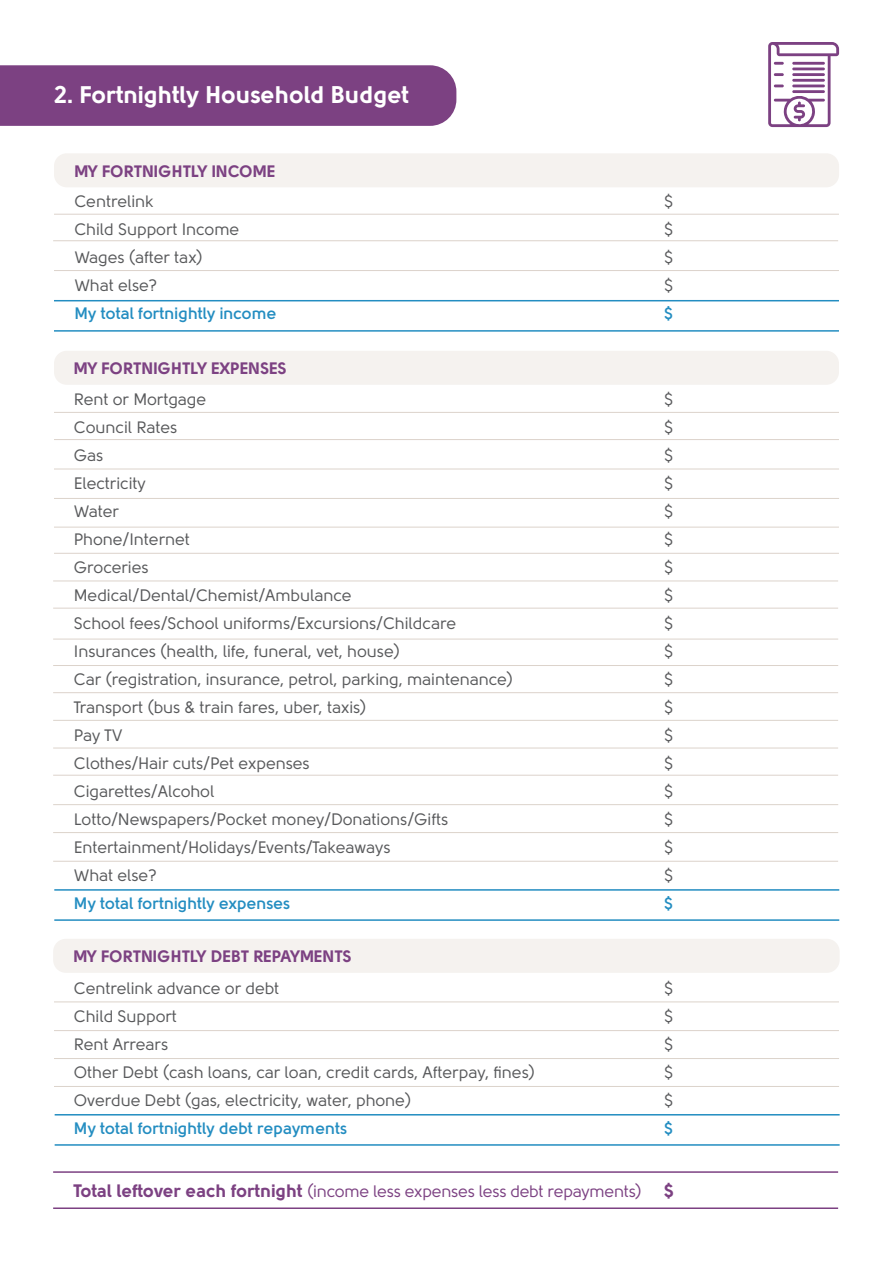
<style>
.page{position:relative;width:893px;height:1263px;background:#fff}
.page>*{position:absolute;margin:0;border:0;box-sizing:border-box;transform-origin:0 0}
.t1{font:900 24px "Solomon";color:#fff}
.t2{font:16.5px/28px "Solomon";color:#58595b}
.t3{font:700 16.5px "Solomon";color:#238dc1}
.t4{font:900 16.5px "Solomon";color:#7c4182}
.t5{font:16.5px "Solomon";letter-spacing:-.01em;color:#7c4182}
.s1{font-weight:900;font-size:18px}
</style>
<div class="page">
<div style="left:0;top:65px;width:456px;height:61px;background:#7c4182"></div>
<svg style="left:768px;top:42px;width:71px;height:85px"></svg>
<div style="left:54px;top:153px;width:785px;height:34px;background:#f5f2ef;border-radius:13px"></div>
<hr style="left:54px;top:214px;width:785px;height:1px;background:#dcd3cb">
<hr style="left:53px;top:240px;width:785px;height:1px;background:#dcd3cb">
<hr style="left:54px;top:270px;width:785px;height:1px;background:#dcd3cb">
<hr style="left:54px;top:300px;width:785px;height:1px;background:#238dc1">
<hr style="left:54px;top:330px;width:785px;height:2px;background:#238dc1">
<div style="left:54px;top:351px;width:785px;height:34px;background:#f5f2ef;border-radius:13px"></div>
<hr style="left:54px;top:469px;width:785px;height:1px;background:#dcd3cb">
<hr style="left:54px;top:412px;width:785px;height:1px;background:#dcd3cb">
<hr style="left:54px;top:439px;width:785px;height:1px;background:#dcd3cb">
<div style="left:53px;top:939px;width:787px;height:34px;background:#f5f2ef;border-radius:13px"></div>
<hr style="left:54px;top:498px;width:785px;height:1px;background:#dcd3cb">
<hr style="left:54px;top:527px;width:785px;height:1px;background:#dcd3cb">
<hr style="left:54px;top:553px;width:785px;height:1px;background:#dcd3cb">
<hr style="left:53px;top:639px;width:785px;height:1px;background:#dcd3cb">
<hr style="left:53px;top:581px;width:785px;height:1px;background:#dcd3cb">
<hr style="left:53px;top:608px;width:785px;height:1px;background:#dcd3cb">
<hr style="left:53px;top:665px;width:785px;height:1px;background:#dcd3cb">
<hr style="left:53px;top:692px;width:785px;height:1px;background:#dcd3cb">
<hr style="left:53px;top:720px;width:785px;height:1px;background:#dcd3cb">
<hr style="left:53px;top:804px;width:785px;height:1px;background:#dcd3cb">
<hr style="left:53px;top:748px;width:785px;height:1px;background:#dcd3cb">
<hr style="left:53px;top:775px;width:785px;height:1px;background:#dcd3cb">
<hr style="left:53px;top:832px;width:785px;height:1px;background:#dcd3cb">
<hr style="left:53px;top:861px;width:785px;height:1px;background:#dcd3cb">
<hr style="left:54px;top:889px;width:785px;height:2px;background:#238dc1">
<hr style="left:54px;top:919px;width:785px;height:2px;background:#238dc1">
<hr style="left:54px;top:1058px;width:785px;height:1px;background:#dcd3cb">
<hr style="left:54px;top:1001px;width:785px;height:1px;background:#dcd3cb">
<hr style="left:54px;top:1030px;width:785px;height:1px;background:#dcd3cb">
<hr style="left:54px;top:1086px;width:785px;height:1px;background:#dcd3cb">
<hr style="left:55px;top:1114px;width:785px;height:1px;background:#238dc1">
<hr style="left:55px;top:1144px;width:785px;height:2px;background:#238dc1">
<hr style="left:53px;top:1171px;width:785px;height:2px;background:#7c4182">
<hr style="left:53px;top:1207px;width:785px;height:2px;background:#7c4182">
<h1 class="t1" style="left:54px;top:81px;width:357px">2. Fortnightly Household Budget</h1>
<p class="t4" style="left:74px;top:161px;width:202px">MY FORTNIGHTLY INCOME</p>
<p class="t2" style="left:74px;top:188px;width:166px">Centrelink<br>Child Support Income<br>Wages (after tax)<br>What else?</p>
<p class="t3" style="left:74px;top:304px;width:204px">My total fortnightly income</p>
<p class="t4" style="left:74px;top:358px;width:215px">MY FORTNIGHTLY EXPENSES</p>
<p class="t2" style="left:74px;top:385px;width:441px">Rent or Mortgage<br>Council Rates<br>Gas<br>Electricity<br>Water<br>Phone/Internet<br>Groceries<br>Medical/Dental/Chemist/Ambulance<br>School fees/School uniforms/Excursions/Childcare<br>Insurances (health, life, funeral, vet, house)<br>Car (registration, insurance, petrol, parking, maintenance)<br>Transport (bus &amp; train fares, uber, taxis)<br>Pay TV<br>Clothes/Hair cuts/Pet expenses<br>Cigarettes/Alcohol<br>Lotto/Newspapers/Pocket money/Donations/Gifts<br>Entertainment/Holidays/Events/Takeaways<br>What else?</p>
<p class="t3" style="left:74px;top:893px;width:218px">My total fortnightly expenses</p>
<p class="t4" style="left:73px;top:946px;width:280px">MY FORTNIGHTLY DEBT REPAYMENTS</p>
<p class="t2" style="left:74px;top:975px;width:463px">Centrelink advance or debt<br>Child Support<br>Rent Arrears<br>Other Debt (cash loans, car loan, credit cards, Afterpay, fines)<br>Overdue Debt (gas, electricity, water, phone)</p>
<p class="t3" style="left:74px;top:1119px;width:275px">My total fortnightly debt repayments</p>
<p class="t2" style="left:664px;top:188px;width:11px;text-align:justify">$ $ $ $</p>
<p class="t3" style="left:664px;top:304px;width:11px">$</p>
<p class="t2" style="left:664px;top:385px;width:11px;text-align:justify">$ $ $ $ $ $ $ $ $ $ $ $ $ $ $ $ $ $</p>
<p class="t3" style="left:664px;top:893px;width:11px">$</p>
<p class="t2" style="left:664px;top:975px;width:11px;text-align:justify">$ $ $ $ $</p>
<p class="t3" style="left:664px;top:1119px;width:11px">$</p>
<p class="t5" style="left:73px;top:1183px;width:602px"><span class="s1">Total leftover each fortnight</span> (income less expenses less debt repayments) <span class="s1">$</span></p>
</div>
